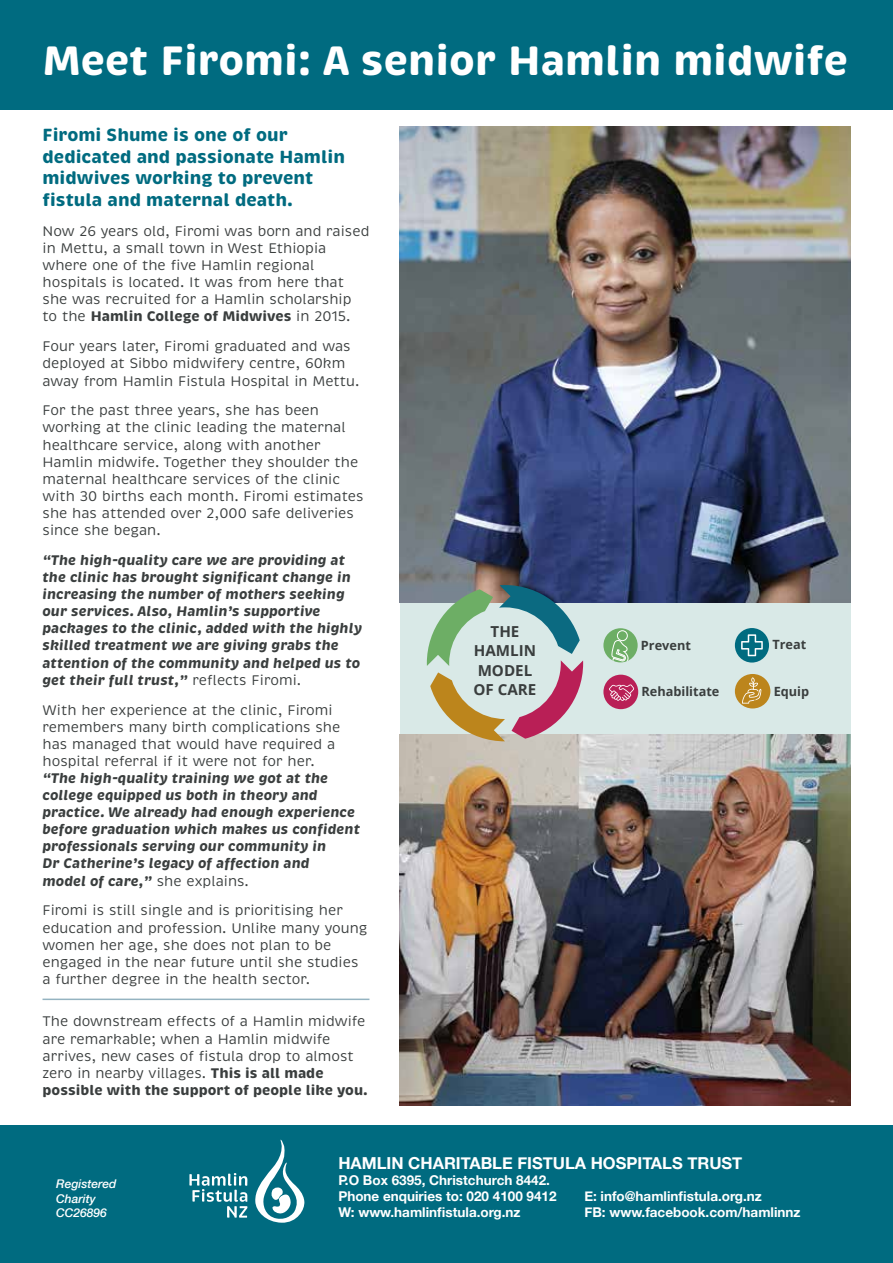
<style>
.page{position:relative;width:893px;height:1263px;background:#fff}
.page>*{position:absolute;margin:0;border:0;box-sizing:border-box;transform-origin:0 0}
.t1{font:700 42px "Brevia";color:#fff}
.t2{font:700 18px/21.6px "Brevia";color:#006b80}
.t3{font:700 16.5px "Helvetica Neue";color:#fff}
.t4{font:700 15.15px/19.5px "Open Sans";color:#3a3e3e;text-align:center}
.t5{font:14.25px/17.1px "Brevia";color:#3a3e3e}
.t6{font:italic 700 14.25px/17.1px "Brevia";color:#3a3e3e}
.t7{font:700 13.5px/16.2px "Helvetica Neue";color:#fff}
.t8{font:700 12.75px "Open Sans";color:#3a3e3e}
.t9{font:italic 500 12px/14.4px "Helvetica Neue";color:#fff}
.s1{font-weight:700}
.s2{font-weight:400;font-style:normal}
</style>
<div class="page">
<div style="left:400px;top:577px;width:450px;height:164px;background:#d9e9e7"></div>
<div style="left:0;top:1125px;width:893px;height:138px;background:#006b80"></div>
<svg style="left:189px;top:1173px;width:58px;height:44px"></svg>
<svg style="left:255px;top:1139px;width:50px;height:84px"></svg>
<img style="left:400px;top:127px;width:450px;height:475px">
<div style="left:0;top:0;width:893px;height:110px;background:#006b80"></div>
<img style="left:400px;top:735px;width:450px;height:371px">
<div style="left:603px;top:628px;width:35px;height:34px;background:#6dae65;border-radius:50%"></div>
<svg style="left:611px;top:639px;width:21px;height:23px"></svg>
<div style="left:617px;top:630px;width:11px;height:11px;border:1px solid #fff;border-radius:50%"></div>
<div style="left:603px;top:675px;width:35px;height:34px;background:#b91f56;border-radius:50%"></div>
<svg style="left:609px;top:684px;width:25px;height:17px"></svg>
<div style="left:735px;top:628px;width:34px;height:34px;background:#006b80;border-radius:50%"></div>
<svg style="left:741px;top:634px;width:22px;height:22px"></svg>
<div style="left:735px;top:674px;width:35px;height:34px;background:#bc851c;border-radius:50%"></div>
<svg style="left:742px;top:677px;width:20px;height:27px"></svg>
<hr style="left:43px;top:998px;width:326px;height:2px;background:#94b3c1">
<svg style="left:499px;top:585px;width:81px;height:69px"></svg>
<svg style="left:427px;top:589px;width:66px;height:77px"></svg>
<svg style="left:512px;top:660px;width:71px;height:79px"></svg>
<svg style="left:430px;top:672px;width:75px;height:69px"></svg>
<h1 class="t1" style="left:43px;top:35px;width:807px">Meet Firomi: A senior Hamlin midwife</h1>
<p class="t2" style="left:43px;top:124px;width:304px">Firomi Shume is one of our dedicated and passionate Hamlin midwives working to prevent fistula and maternal death.</p>
<p class="t5" style="left:43px;top:223px;width:328px">Now 26 years old, Firomi was born and raised in Mettu, a small town in West Ethiopia where one of the five Hamlin regional hospitals is located. It was from here that she was recruited for a Hamlin scholarship to the <span class="s1">Hamlin College of Midwives</span> in 2015.</p>
<p class="t5" style="left:43px;top:338px;width:318px">Four years later, Firomi graduated and was deployed at Sibbo midwifery centre, 60km away from Hamlin Fistula Hospital in Mettu.</p>
<p class="t5" style="left:43px;top:402px;width:323px">For the past three years, she has been working at the clinic leading the maternal healthcare service, along with another Hamlin midwife. Together they shoulder the maternal healthcare services of the clinic with 30 births each month. Firomi estimates she has attended over 2,000 safe deliveries since she began.</p>
<p class="t6" style="left:43px;top:552px;width:321px">“The high-quality care we are providing at the clinic has brought significant change in increasing the number of mothers seeking our services. Also, Hamlin’s supportive packages to the clinic, added with the highly skilled treatment we are giving grabs the attention of the community and helped us to get their full trust,” <span class="s2">reflects Firomi.</span></p>
<p class="t5" style="left:43px;top:701px;width:299px">With her experience at the clinic, Firomi remembers many birth complications she has managed that would have required a hospital referral if it were not for her.</p>
<p class="t6" style="left:43px;top:769px;width:319px">“The high-quality training we got at the college equipped us both in theory and practice. We already had enough experience before graduation which makes us confident professionals serving our community in<br>Dr Catherine’s legacy of affection and<br>model of care,” <span class="s2">she explains.</span></p>
<p class="t5" style="left:43px;top:902px;width:327px">Firomi is still single and is prioritising her education and profession. Unlike many young women her age, she does not plan to be engaged in the near future until she studies a further degree in the health sector.</p>
<p class="t5" style="left:43px;top:1013px;width:327px">The downstream effects of a Hamlin midwife are remarkable; when a Hamlin midwife arrives, new cases of fistula drop to almost zero in nearby villages. <span class="s1">This is all made possible with the support of people like you.</span></p>
<p class="t4" style="left:473px;top:621px;width:64px">THE<br>HAMLIN<br>MODEL<br>OF CARE</p>
<p class="t8" style="left:641px;top:636px;width:51px">Prevent</p>
<p class="t8" style="left:641px;top:683px;width:79px">Rehabilitate</p>
<p class="t8" style="left:772px;top:635px;width:35px">Treat</p>
<p class="t8" style="left:774px;top:682px;width:37px">Equip</p>
<p class="t9" style="left:56px;top:1176px;width:62px">Registered<br>Charity<br>CC26896</p>
<p class="t3" style="left:338px;top:1150px;width:405px">HAMLIN CHARITABLE FISTULA HOSPITALS TRUST</p>
<p class="t7" style="left:338px;top:1172px;width:220px">P.O Box 6395, Christchurch 8442.<br>Phone enquiries to: 020 4100 9412</p>
<p class="t7" style="left:584px;top:1188px;width:179px">E: info@hamlinfistula.org.nz</p>
<p class="t7" style="left:338px;top:1205px;width:184px">W: www.hamlinfistula.org.nz</p>
<p class="t7" style="left:584px;top:1205px;width:218px">FB: www.facebook.com/hamlinnz</p>
</div>
